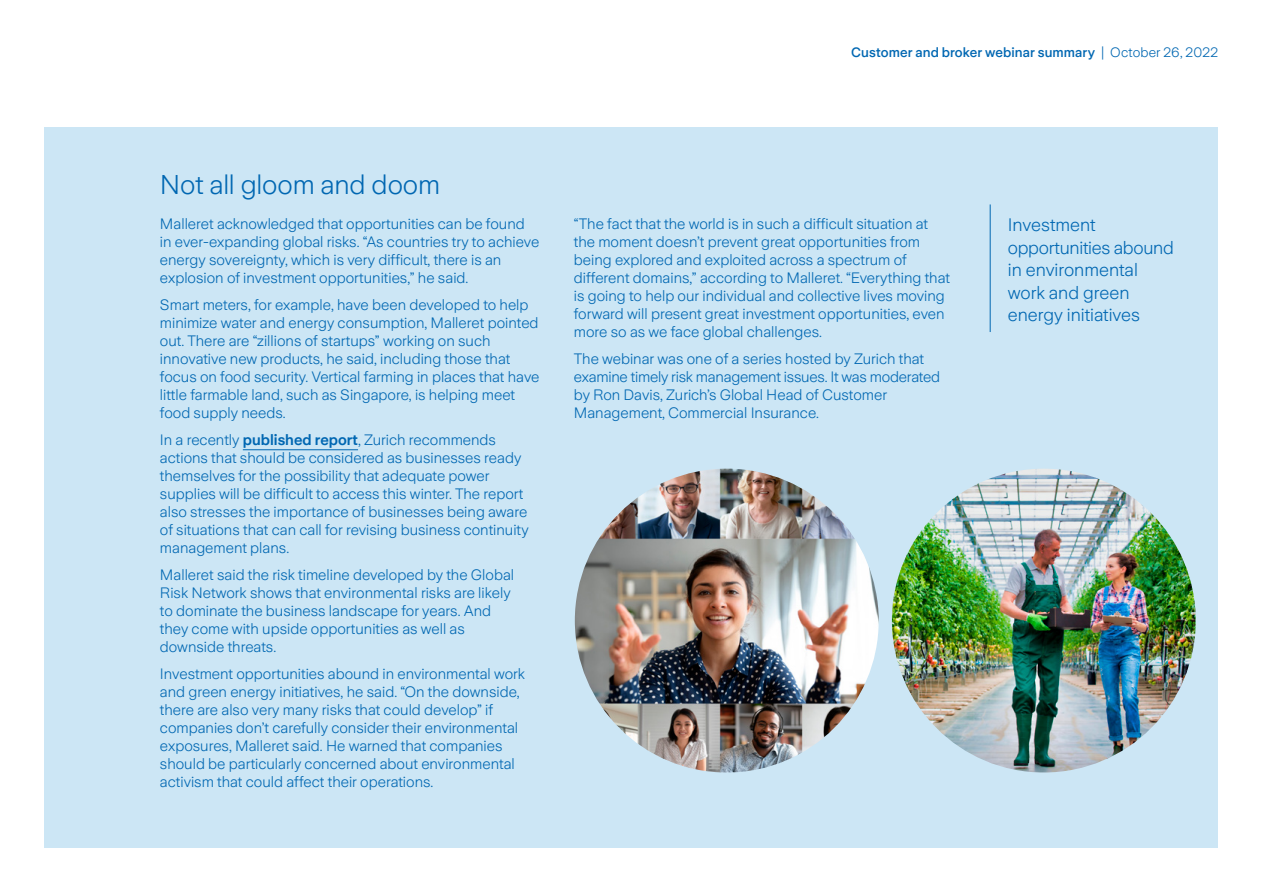
<style>
.page{position:relative;width:1263px;height:893px;background:#fff}
.page>*{position:absolute;margin:0;border:0;box-sizing:border-box;transform-origin:0 0}
._18_20_Zurich_Sans{font:300 27px "Zurich Sans";letter-spacing:-.005em;color:#0067b2}
._10_12_Zurich_Sans{font:300 18px/22.5px "Zurich Sans";color:#0067b2}
._10_12_Zurich_Sans-2{font:300 15px/18px "Zurich Sans";color:#0067b2}
.t1{font:500 13.5px "Zurich Sans";letter-spacing:.01em;color:#0067b2}
.s1{font-weight:300}
.s2{font-weight:600}
</style>
<div class="page">
<div style="left:45px;top:128px;width:1173px;height:720px;background:#cce6f5"></div>
<hr style="left:243px;top:449px;width:115px;height:1px;background:#0067b2">
<img style="left:575px;top:469px;width:304px;height:303px;border-radius:152px">
<img style="left:892px;top:469px;width:304px;height:303px;border-radius:152px">
<hr style="left:990px;top:204px;width:1px;height:128px;background:#0067b2">
<p class="t1" style="left:851px;top:45px;width:369px">Customer and broker webinar summary <span class="s1">| October 26, 2022</span></p>
<p class="_18_20_Zurich_Sans" style="left:160px;top:170px;width:282px">Not all gloom and doom</p>
<p class="_10_12_Zurich_Sans-2" style="left:160px;top:215px;width:381px">Malleret acknowledged that opportunities can be found in ever-expanding global risks. “As countries try to achieve energy sovereignty, which is very difficult, there is an explosion of investment opportunities,” he said.</p>
<p class="_10_12_Zurich_Sans-2" style="left:160px;top:296px;width:381px">Smart meters, for example, have been developed to help minimize water and energy consumption, Malleret pointed out. There are “zillions of startups” working on such innovative new products, he said, including those that focus on food security. Vertical farming in places that have little farmable land, such as Singapore, is helping meet food supply needs.</p>
<p class="_10_12_Zurich_Sans-2" style="left:160px;top:431px;width:370px">In a recently <span class="s2">published report</span>, Zurich recommends actions that should be considered as businesses ready themselves for the possibility that adequate power supplies will be difficult to access this winter. The report also stresses the importance of businesses being aware of situations that can call for revising business continuity management plans.</p>
<p class="_10_12_Zurich_Sans-2" style="left:160px;top:566px;width:356px">Malleret said the risk timeline developed by the Global Risk Network shows that environmental risks are likely to dominate the business landscape for years. And they come with upside opportunities as well as downside threats.</p>
<p class="_10_12_Zurich_Sans-2" style="left:160px;top:665px;width:367px">Investment opportunities abound in environmental work and green energy initiatives, he said. “On the downside, there are also very many risks that could develop” if companies don’t carefully consider their environmental exposures, Malleret said. He warned that companies should be particularly concerned about environmental activism that could affect their operations.</p>
<p class="_10_12_Zurich_Sans-2" style="left:574px;top:215px;width:378px">“The fact that the world is in such a difficult situation at the moment doesn’t prevent great opportunities from being explored and exploited across a spectrum of different domains,” according to Malleret. “Everything that is going to help our individual and collective lives moving forward will present great investment opportunities, even more so as we face global challenges.</p>
<p class="_10_12_Zurich_Sans-2" style="left:574px;top:350px;width:368px">The webinar was one of a series hosted by Zurich that examine timely risk management issues. It was moderated by Ron Davis, Zurich’s Global Head of Customer Management, Commercial Insurance.</p>
<p class="_10_12_Zurich_Sans" style="left:1008px;top:214px;width:168px">Investment opportunities abound in environmental work and green energy initiatives</p>
</div>
